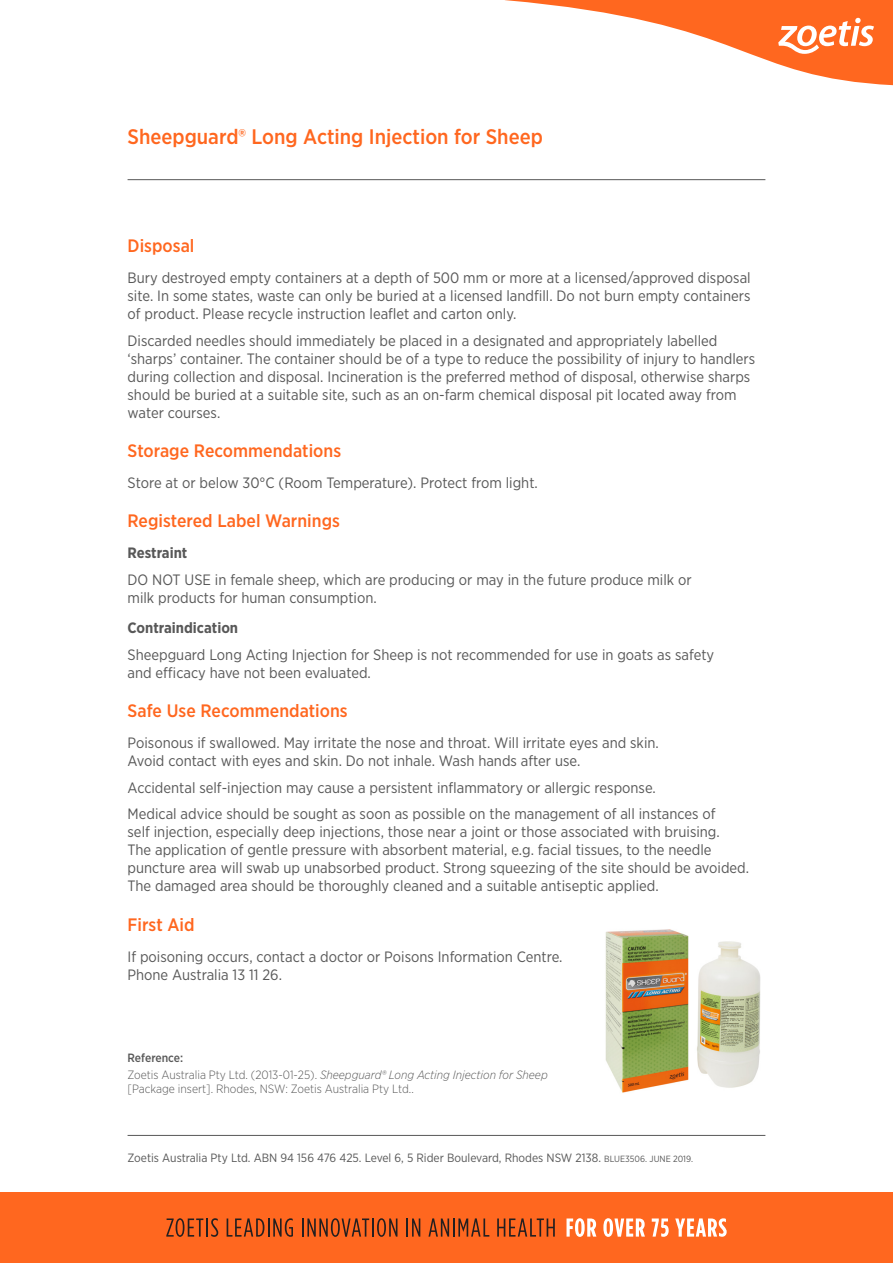
<style>
.page{position:relative;width:893px;height:1263px;background:#fff}
.page>*{position:absolute;margin:0;border:0;box-sizing:border-box;transform-origin:0 0}
.t1{font:500 21px "Gotham Narrow";color:#ff671f}
.t2{font:500 18px "Gotham Narrow";color:#ff671f}
.t3{font:15px/18px "Gotham Narrow";color:#585858}
.t4{font:700 15px "Gotham Narrow";color:#585858}
.t5{font:300 12px/13.5px "Gotham Narrow";color:#585858}
.t6{font:12px "Gotham Narrow";color:#585858}
.t7{font:500 12px "Gotham Narrow";letter-spacing:-.005em;color:#585858}
.s1{font-style:italic}
.s2{font-size:9px}
</style>
<div class="page">
<div style="left:0;top:1192px;width:893px;height:71px;background:#ff671f"></div>
<svg style="left:166px;top:1218px;width:52px;height:19px"></svg>
<svg style="left:227px;top:1218px;width:66px;height:19px"></svg>
<svg style="left:302px;top:1218px;width:95px;height:19px"></svg>
<svg style="left:406px;top:1218px;width:14px;height:18px"></svg>
<svg style="left:428px;top:1218px;width:61px;height:18px"></svg>
<svg style="left:497px;top:1218px;width:58px;height:18px"></svg>
<svg style="left:566px;top:1218px;width:30px;height:19px"></svg>
<svg style="left:603px;top:1218px;width:42px;height:19px"></svg>
<svg style="left:652px;top:1218px;width:17px;height:19px"></svg>
<svg style="left:675px;top:1218px;width:52px;height:19px"></svg>
<svg style="left:505px;top:0;width:388px;height:85px"></svg>
<hr style="left:128px;top:179px;width:637px;height:1px;background:#585858">
<hr style="left:128px;top:1135px;width:637px;height:1px;background:#585858">
<img style="left:605px;top:929px;width:156px;height:164px">
<p class="t1" style="left:128px;top:124px;width:417px">Sheepguard® Long Acting Injection for Sheep</p>
<p class="t2" style="left:128px;top:235px;width:68px">Disposal</p>
<p class="t3" style="left:128px;top:268px;width:625px;text-align:justify">Bury destroyed empty containers at a depth of 500 mm or more at a licensed/approved disposal site. In some states, waste can only be buried at a licensed landfill. Do not burn empty containers of product. Please recycle instruction leaflet and carton only.</p>
<p class="t3" style="left:128px;top:331px;width:629px">Discarded needles should immediately be placed in a designated and appropriately labelled ‘sharps’ container. The container should be of a type to reduce the possibility of injury to handlers during collection and disposal. Incineration is the preferred method of disposal, otherwise sharps should be buried at a suitable site, such as an on-farm chemical disposal pit located away from water courses.</p>
<p class="t2" style="left:128px;top:439px;width:215px">Storage Recommendations</p>
<p class="t3" style="left:128px;top:473px;width:412px">Store at or below 30°C (Room Temperature). Protect from light.</p>
<p class="t2" style="left:128px;top:510px;width:214px">Registered Label Warnings</p>
<p class="t4" style="left:128px;top:543px;width:61px">Restraint</p>
<p class="t3" style="left:128px;top:570px;width:566px">DO NOT USE in female sheep, which are producing or may in the future produce milk or milk products for human consumption.</p>
<p class="t4" style="left:128px;top:618px;width:112px">Contraindication</p>
<p class="t3" style="left:128px;top:645px;width:588px">Sheepguard Long Acting Injection for Sheep is not recommended for use in goats as safety and efficacy have not been evaluated.</p>
<p class="t2" style="left:128px;top:700px;width:222px">Safe Use Recommendations</p>
<p class="t3" style="left:128px;top:734px;width:533px">Poisonous if swallowed. May irritate the nose and throat. Will irritate eyes and skin.<br>Avoid contact with eyes and skin. Do not inhale. Wash hands after use.</p>
<p class="t3" style="left:128px;top:778px;width:530px">Accidental self-injection may cause a persistent inflammatory or allergic response.</p>
<p class="t3" style="left:128px;top:805px;width:623px">Medical advice should be sought as soon as possible on the management of all instances of<br>self injection, especially deep injections, those near a joint or those associated with bruising.<br>The application of gentle pressure with absorbent material, e.g. facial tissues, to the needle puncture area will swab up unabsorbed product. Strong squeezing of the site should be avoided.<br>The damaged area should be thoroughly cleaned and a suitable antiseptic applied.</p>
<p class="t2" style="left:128px;top:913px;width:69px">First Aid</p>
<p class="t3" style="left:128px;top:947px;width:436px">If poisoning occurs, contact a doctor or Poisons Information Centre.<br>Phone Australia 13 11 26.</p>
<p class="t7" style="left:128px;top:1050px;width:57px">Reference:</p>
<p class="t5" style="left:128px;top:1068px;width:422px">Zoetis Australia Pty Ltd. (2013-01-25). <span class="s1">Sheepguard® Long Acting Injection for Sheep </span>[Package insert]. Rhodes, NSW: Zoetis Australia Pty Ltd..</p>
<p class="t6" style="left:128px;top:1150px;width:567px">Zoetis Australia Pty Ltd. ABN 94 156 476 425. Level 6, 5 Rider Boulevard, Rhodes NSW 2138. <span class="s2">BLUE3506. JUNE 2019.</span></p>
</div>
